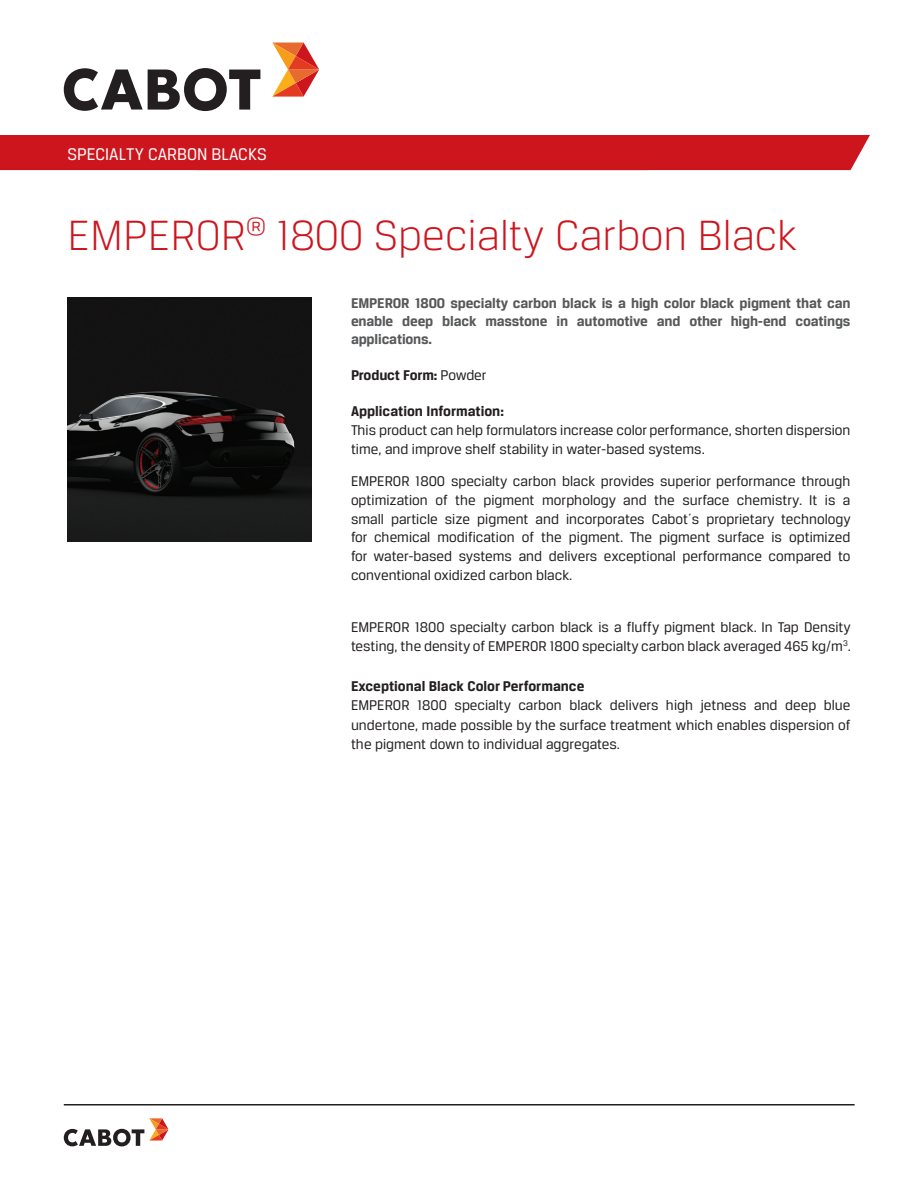
<style>
.page{position:relative;width:918px;height:1188px;background:#fff}
.page>*{position:absolute;margin:0;border:0;box-sizing:border-box;transform-origin:0 0}
.t1{font:300 45px "Breuer Text";color:#cd151d}
.t2{font:18px "Breuer Text";color:#fff}
.t3{font:15px/18.8px "Breuer Text";color:#231f20}
.t4{font:700 15px/18px "Breuer Text";letter-spacing:-.01em;color:#57585a;text-align:justify}
.t5{font:700 15px "Breuer Text";color:#231f20}
.s1{font-weight:400}
</style>
<div class="page">
<svg style="left:272px;top:43px;width:47px;height:54px"></svg>
<svg style="left:64px;top:68px;width:196px;height:43px"></svg>
<hr style="left:64px;top:1104px;width:791px;height:2px;background:#231f20">
<svg style="left:64px;top:1118px;width:105px;height:28px"></svg>
<div style="left:0;top:135px;width:870px;height:35px;background:#cd151d"></div>
<img style="left:68px;top:297px;width:244px;height:244px">
<p class="t2" style="left:68px;top:144px;width:201px">SPECIALTY CARBON BLACKS</p>
<h1 class="t1" style="left:68px;top:211px;width:732px">EMPEROR<sup>®</sup> 1800 Specialty Carbon Black</h1>
<p class="t4" style="left:351px;top:294px;width:501px">EMPEROR 1800 specialty carbon black is a high color black pigment that can enable deep black masstone in automotive and other high-end coatings applications.</p>
<p class="t5" style="left:351px;top:367px;width:137px">Product Form: <span class="s1">Powder</span></p>
<p class="t5" style="left:351px;top:403px;width:154px">Application Information:</p>
<p class="t3" style="left:351px;top:420px;width:501px">This product can help formulators increase color performance, shorten dispersion time, and improve shelf stability in water-based systems.</p>
<p class="t3" style="left:351px;top:471px;width:501px;text-align:justify">EMPEROR 1800 specialty carbon black provides superior performance through optimization of the pigment morphology and the surface chemistry. It is a small particle size pigment and incorporates Cabot´s proprietary technology for chemical modification of the pigment. The pigment surface is optimized for water-based systems and delivers exceptional performance compared to conventional oxidized carbon black.</p>
<p class="t3" style="left:351px;top:617px;width:502px;line-height:19.5px">EMPEROR 1800 specialty carbon black is a fluffy pigment black. In Tap Density testing, the density of EMPEROR 1800 specialty carbon black averaged 465 kg/m<sup>3</sup>.</p>
<p class="t5" style="left:351px;top:677px;width:235px">Exceptional Black Color Performance</p>
<p class="t3" style="left:351px;top:695px;width:501px;line-height:19.5px;text-align:justify">EMPEROR 1800 specialty carbon black delivers high jetness and deep blue undertone, made possible by the surface treatment which enables dispersion of the pigment down to individual aggregates.</p>
</div>
